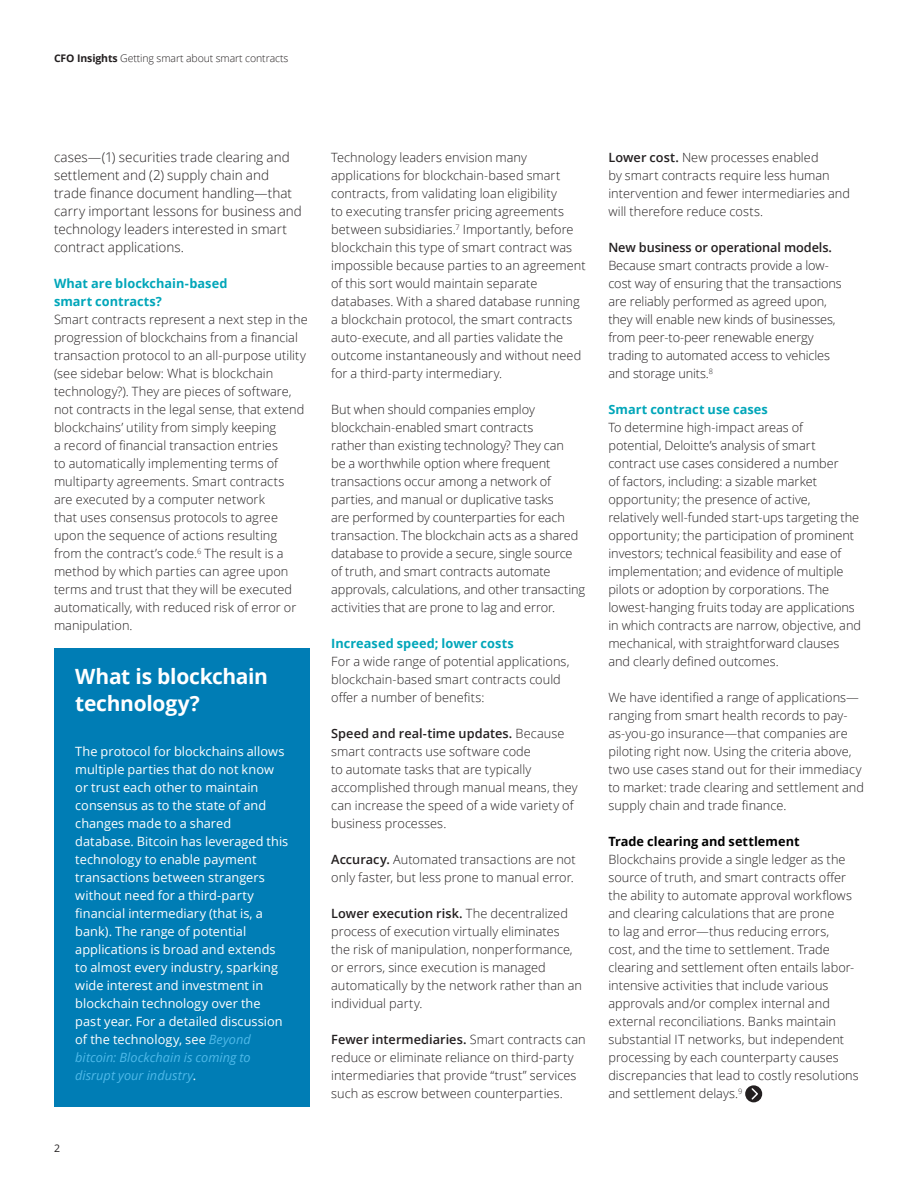
<style>
.page{position:relative;width:918px;height:1188px;background:#fff}
.page>*{position:absolute;margin:0;border:0;box-sizing:border-box;transform-origin:0 0}
.t1{font:700 21px/27px "Open Sans";letter-spacing:-.015em;color:#fff}
.t2{font:300 13.5px/18px "Open Sans";color:#231f20}
.t3{font:300 12.75px/18px "Open Sans";color:#231f20}
.t4{font:12.75px/18px "Open Sans";letter-spacing:.005em;color:#fff}
.t5{font:700 12.75px/18px "Open Sans";letter-spacing:.005em;color:#00a6b9}
.t6{font:600 12.75px "Open Sans";letter-spacing:-.01em;color:#231f20}
.t7{font:700 12.75px "Open Sans";letter-spacing:.005em;color:#000}
.t8{font:300 10.5px "Open Sans";letter-spacing:-.01em;color:#231f20}
.t9{font:10.5px "Open Sans";color:#231f20}
.s1{font-weight:700}
.s2{font-style:italic;color:#4eb9e9}
.s3{font-weight:600}
</style>
<div class="page">
<svg style="left:745px;top:1085px;width:17px;height:17px"></svg>
<svg style="left:750px;top:1087px;width:9px;height:14px"></svg>
<div style="left:54px;top:648px;width:256px;height:459px;background:#007db5"></div>
<p class="t8" style="left:54px;top:51px;width:236px"><span class="s1">CFO Insights</span> Getting smart about smart contracts</p>
<p class="t2" style="left:54px;top:148px;width:249px">cases—(1) securities trade clearing and settlement and (2) supply chain and trade finance document handling—that carry important lessons for business and technology leaders interested in smart contract applications.</p>
<p class="t5" style="left:54px;top:274px;width:175px">What are blockchain-based smart contracts?</p>
<p class="t3" style="left:54px;top:310px;width:255px">Smart contracts represent a next step in the progression of blockchains from a financial transaction protocol to an all-purpose utility (see sidebar below: What is blockchain technology?). They are pieces of software, not contracts in the legal sense, that extend blockchains’ utility from simply keeping<br>a record of financial transaction entries<br>to automatically implementing terms of multiparty agreements. Smart contracts<br>are executed by a computer network<br>that uses consensus protocols to agree upon the sequence of actions resulting from the contract’s code.<sup>6</sup> The result is a method by which parties can agree upon terms and trust that they will be executed automatically, with reduced risk of error or manipulation.</p>
<h1 class="t1" style="left:75px;top:662px;width:194px">What is blockchain technology?</h1>
<p class="t4" style="left:75px;top:742px;width:215px">The protocol for blockchains allows multiple parties that do not know or trust each other to maintain consensus as to the state of and changes made to a shared database. Bitcoin has leveraged this technology to enable payment transactions between strangers without need for a third-party financial intermediary (that is, a bank). The range of potential applications is broad and extends to almost every industry, sparking wide interest and investment in blockchain technology over the past year. For a detailed discussion of the technology, see <span class="s2">Beyond bitcoin: Blockchain is coming to disrupt your industry</span>.</p>
<p class="t9" style="left:54px;top:1141px;width:8px">2</p>
<p class="t3" style="left:331px;top:148px;width:256px">Technology leaders envision many applications for blockchain-based smart contracts, from validating loan eligibility<br>to executing transfer pricing agreements between subsidiaries.<sup>7</sup> Importantly, before blockchain this type of smart contract was impossible because parties to an agreement of this sort would maintain separate databases. With a shared database running a blockchain protocol, the smart contracts auto-execute, and all parties validate the outcome instantaneously and without need for a third-party intermediary.</p>
<p class="t3" style="left:331px;top:400px;width:256px">But when should companies employ blockchain-enabled smart contracts<br>rather than existing technology? They can<br>be a worthwhile option where frequent transactions occur among a network of parties, and manual or duplicative tasks<br>are performed by counterparties for each transaction. The blockchain acts as a shared database to provide a secure, single source of truth, and smart contracts automate approvals, calculations, and other transacting activities that are prone to lag and error.</p>
<p class="t5" style="left:331px;top:634px;width:184px">Increased speed; lower costs</p>
<p class="t3" style="left:331px;top:652px;width:240px">For a wide range of potential applications, blockchain-based smart contracts could offer a number of benefits:</p>
<p class="t3" style="left:331px;top:724px;width:248px"><span class="s3">Speed and real-time updates.</span> Because smart contracts use software code<br>to automate tasks that are typically accomplished through manual means, they can increase the speed of a wide variety of business processes.</p>
<p class="t3" style="left:331px;top:850px;width:246px"><span class="s3">Accuracy.</span> Automated transactions are not only faster, but less prone to manual error.</p>
<p class="t3" style="left:331px;top:904px;width:252px"><span class="s3">Lower execution risk.</span> The decentralized process of execution virtually eliminates<br>the risk of manipulation, nonperformance, or errors, since execution is managed automatically by the network rather than an individual party.</p>
<p class="t3" style="left:331px;top:1030px;width:256px"><span class="s3">Fewer intermediaries.</span> Smart contracts can reduce or eliminate reliance on third-party intermediaries that provide “trust” services such as escrow between counterparties.</p>
<p class="t3" style="left:608px;top:148px;width:243px"><span class="s3">Lower cost.</span> New processes enabled<br>by smart contracts require less human intervention and fewer intermediaries and will therefore reduce costs.</p>
<p class="t6" style="left:608px;top:239px;width:225px">New business or operational models.</p>
<p class="t3" style="left:608px;top:256px;width:235px">Because smart contracts provide a low&shy;cost way of ensuring that the transactions are reliably performed as agreed upon, they will enable new kinds of businesses, from peer-to-peer renewable energy trading to automated access to vehicles and storage units.<sup>8</sup></p>
<p class="t5" style="left:608px;top:400px;width:161px">Smart contract use cases</p>
<p class="t3" style="left:608px;top:418px;width:254px">To determine high-impact areas of<br>potential, Deloitte’s analysis of smart contract use cases considered a number<br>of factors, including: a sizable market opportunity; the presence of active, relatively well-funded start-ups targeting the opportunity; the participation of prominent investors; technical feasibility and ease of implementation; and evidence of multiple pilots or adoption by corporations. The lowest-hanging fruits today are applications in which contracts are narrow, objective, and mechanical, with straightforward clauses and clearly defined outcomes.</p>
<p class="t3" style="left:608px;top:688px;width:257px">We have identified a range of applications— ranging from smart health records to pay&shy;as-you-go insurance—that companies are piloting right now. Using the criteria above, two use cases stand out for their immediacy to market: trade clearing and settlement and supply chain and trade finance.</p>
<p class="t7" style="left:608px;top:833px;width:193px">Trade clearing and settlement</p>
<p class="t3" style="left:608px;top:850px;width:252px">Blockchains provide a single ledger as the source of truth, and smart contracts offer the ability to automate approval workflows and clearing calculations that are prone<br>to lag and error—thus reducing errors, cost, and the time to settlement. Trade clearing and settlement often entails labor&shy;intensive activities that include various approvals and/or complex internal and external reconciliations. Banks maintain substantial IT networks, but independent processing by each counterparty causes discrepancies that lead to costly resolutions and settlement delays.<sup>9</sup></p>
</div>
